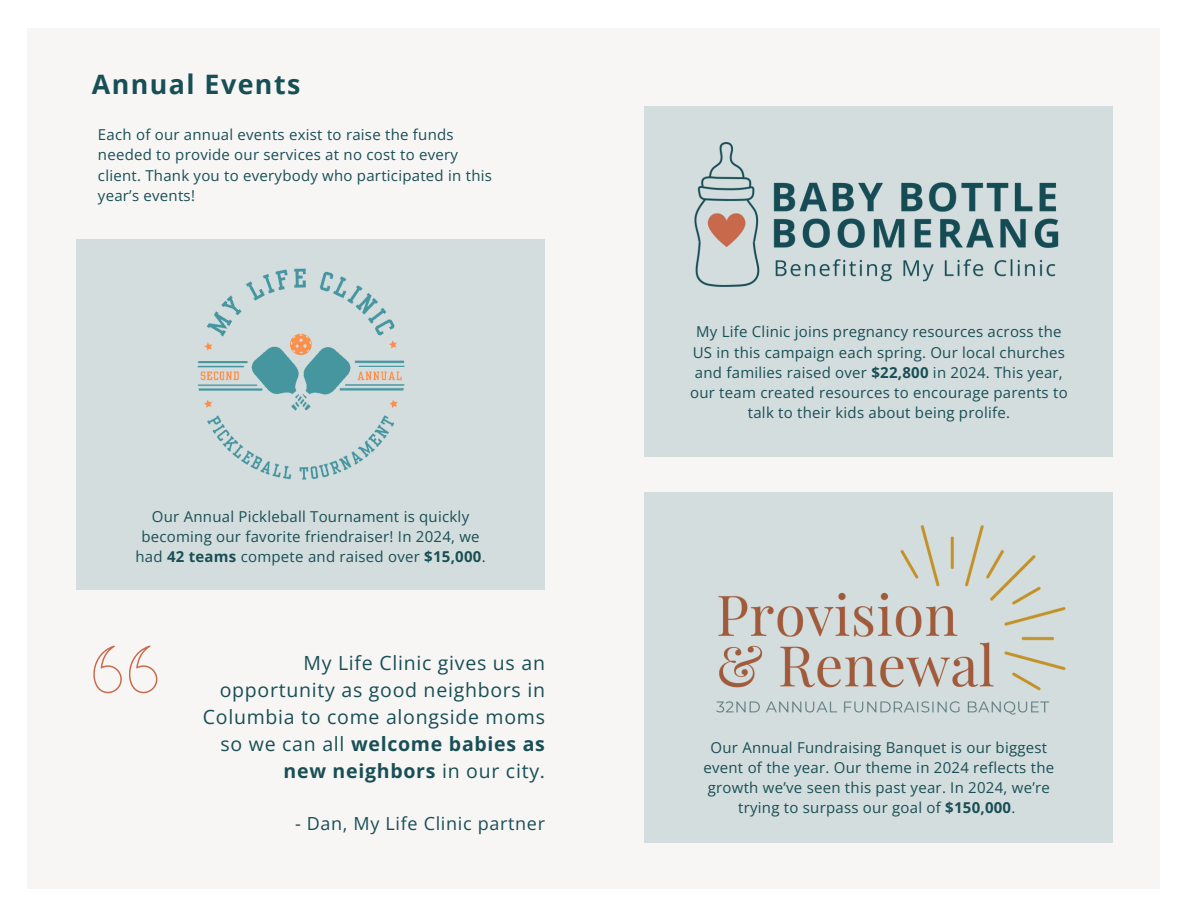
<style>
.page{position:relative;width:1188px;height:918px;background:#fff}
.page>*{position:absolute;margin:0;border:0;box-sizing:border-box;transform-origin:0 0}
.t1{font:700 26.85px "Open Sans";letter-spacing:.055em;color:#184f55}
.t2{font:19.5px/27px "Open Sans";letter-spacing:.04em;color:#184f55;text-align:right}
.t3{font:18px "Open Sans";letter-spacing:.035em;color:#184f55}
.t4{font:15px/20.2px "Open Sans";letter-spacing:.015em;color:#184f55;text-align:center}
.s1{font-weight:700}
</style>
<div class="page">
<div style="left:28px;top:29px;width:1132px;height:860px;background:#f7f6f5"></div>
<div style="left:76px;top:239px;width:469px;height:351px;background:#d4ddde"></div>
<div style="left:644px;top:493px;width:469px;height:350px;background:#d4ddde"></div>
<img style="left:716px;top:525px;width:350px;height:190px">
<div style="left:644px;top:106px;width:469px;height:351px;background:#d4ddde"></div>
<img style="left:694px;top:142px;width:365px;height:145px">
<svg style="left:93px;top:646px;width:64px;height:47px"></svg>
<img style="left:197px;top:268px;width:208px;height:212px">
<h1 class="t1" style="left:92px;top:65px;width:210px">Annual Events</h1>
<p class="t4" style="left:98px;top:124px;width:396px;text-align:left">Each of our annual events exist to raise the funds needed to provide our services at no cost to every client. Thank you to everybody who participated in this year’s events!</p>
<p class="t4" style="left:135px;top:506px;width:352px">Our Annual Pickleball Tournament is quickly becoming our favorite friendraiser! In 2024, we had <span class="s1">42 teams</span> compete and raised over <span class="s1">$15,000</span>.</p>
<h2 class="t2" style="left:203px;top:649px;width:344px">My Life Clinic gives us an opportunity as good neighbors in<br>Columbia to come alongside moms so we can all <span class="s1">welcome babies as new neighbors</span> in our city.</h2>
<h2 class="t3" style="left:295px;top:811px;width:252px">- Dan, My Life Clinic partner</h2>
<p class="t4" style="left:690px;top:322px;width:379px">My Life Clinic joins pregnancy resources across the US in this campaign each spring. Our local churches and families raised over <span class="s1">$22,800</span> in 2024. This year, our team created resources to encourage parents to talk to their kids about being prolife.</p>
<p class="t4" style="left:704px;top:737px;width:352px">Our Annual Fundraising Banquet is our biggest event of the year. Our theme in 2024 reflects the growth we’ve seen this past year. In 2024, we’re trying to surpass our goal of <span class="s1">$150,000</span>.</p>
</div>
